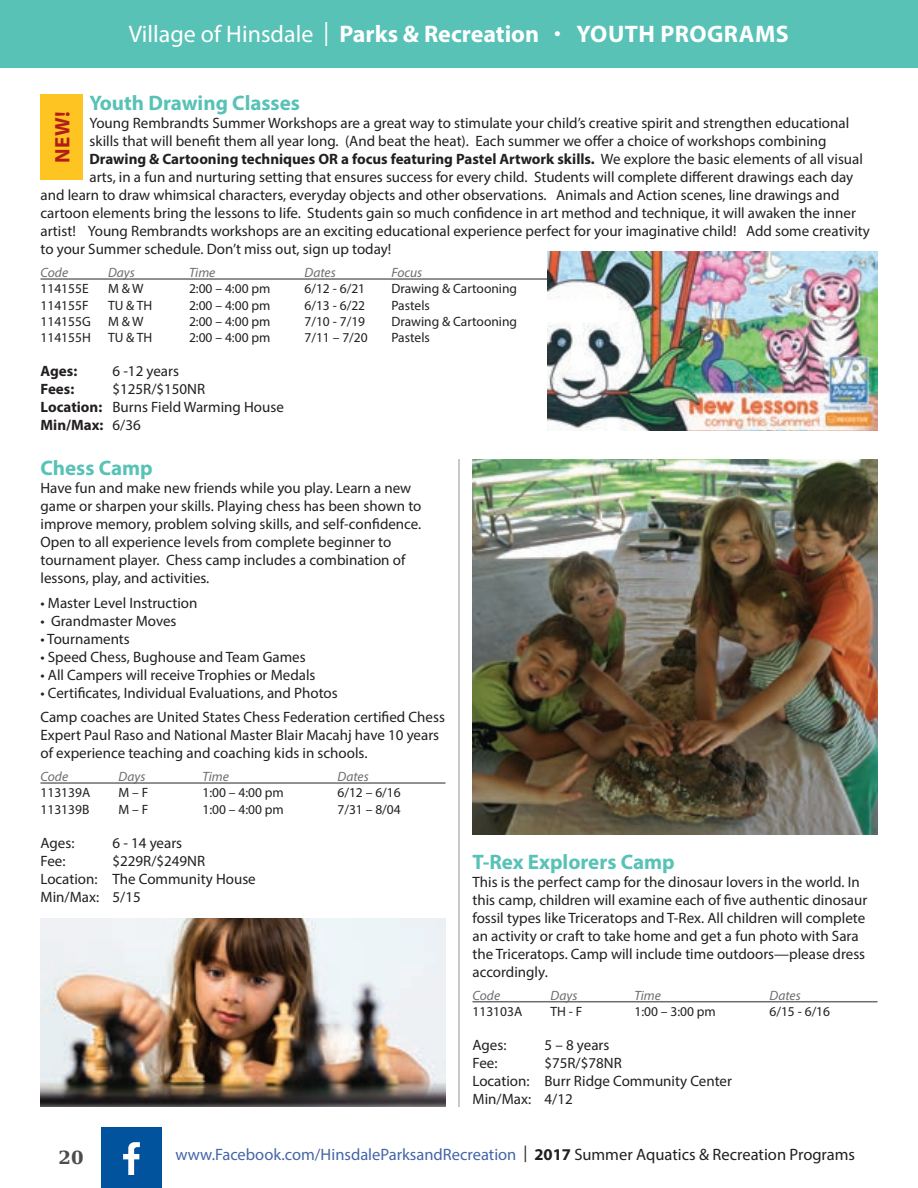
<style>
.page{position:relative;width:918px;height:1188px;background:#fff}
.page>*{position:absolute;margin:0;border:0;box-sizing:border-box;transform-origin:0 0}
.Info_2___6667{font:700 24px "Myriad Pro";color:#fff}
.Activity_Title{font:700 21px "Myriad Pro";color:#58c2b6}
.Activity_Title-2{font:700 21px "Myriad Pro";color:#b41d15}
.t1{font:700 18px "DejaVu Serif";color:#4b4c4d}
.t2{font:16.5px "Myriad Pro";color:#4465a8}
.Body_Text{font:15px/18px "Myriad Pro";color:#231f20}
.Info_2___6667-2{font:15px "Myriad Pro";color:#231f20}
.Body_Text-2{font:700 15px "Myriad Pro";color:#231f20}
.Info_2___6667-3{font:700 15px "Myriad Pro";color:#231f20}
.Course_Info-1__5_col{font:13.5px "Myriad Pro";color:#231f20}
.Course_Info-2__4_col{font:13.5px "Myriad Pro";color:#231f20}
.Course_Info_Bar-2__4{font:italic 13.5px "Myriad Pro";color:#6c6d70}
.Course_Info_Bar-1__5{font:italic 13.5px "Myriad Pro";color:#6c6d70}
.s1{font-weight:400}
.s2{font-weight:700}
.s3{color:#231f20}
.s4{font-weight:700;color:#231f20}
</style>
<div class="page">
<hr style="left:459px;top:459px;width:1px;height:648px;background:#939598">
<div style="left:101px;top:1127px;width:61px;height:61px;background:#01539e"></div>
<svg style="left:123px;top:1142px;width:17px;height:33px"></svg>
<div style="left:0;top:0;width:918px;height:68px;background:#58c2b6"></div>
<hr style="left:40px;top:782px;width:406px;height:2px;background:#6c6d70">
<hr style="left:472px;top:1001px;width:406px;height:1px;background:#6c6d70">
<hr style="left:40px;top:278px;width:838px;height:2px;background:#6c6d70">
<img style="left:548px;top:252px;width:330px;height:178px">
<img style="left:472px;top:459px;width:406px;height:376px">
<img style="left:40px;top:918px;width:406px;height:189px">
<div style="left:40px;top:94px;width:43px;height:86px;background:#fec422"></div>
<p class="Info_2___6667" style="left:129px;top:18px;width:661px"><span class="s1">Village of Hinsdale |</span> Parks &amp; Recreation <span class="s1">•</span> YOUTH PROGRAMS</p>
<p class="Activity_Title" style="left:89px;top:89px;width:212px">Youth Drawing Classes</p>
<p class="Body_Text" style="left:89px;top:114px;width:761px">Young Rembrandts Summer Workshops are a great way to stimulate your child’s creative spirit and strengthen educational</p>
<p class="Body_Text" style="left:89px;top:132px;width:739px">skills that will benefit them all year long. (And beat the heat). Each summer we offer a choice of workshops combining</p>
<p class="Body_Text-2" style="left:89px;top:149px;width:775px">Drawing &amp; Cartooning techniques OR a focus featuring Pastel Artwork skills. <span class="s1">We explore the basic elements of all visual</span></p>
<p class="Body_Text" style="left:89px;top:168px;width:765px">arts, in a fun and nurturing setting that ensures success for every child. Students will complete different drawings each day</p>
<p class="Body_Text" style="left:40px;top:186px;width:801px">and learn to draw whimsical characters, everyday objects and other observations. Animals and Action scenes, line drawings and</p>
<p class="Body_Text" style="left:40px;top:204px;width:817px">cartoon elements bring the lessons to life. Students gain so much confidence in art method and technique, it will awaken the inner</p>
<p class="Body_Text" style="left:40px;top:222px;width:831px">artist! Young Rembrandts workshops are an exciting educational experience perfect for your imaginative child! Add some creativity</p>
<p class="Body_Text" style="left:40px;top:240px;width:352px">to your Summer schedule. Don’t miss out, sign up today!</p>
<p class="Course_Info_Bar-1__5" style="left:40px;top:264px;width:29px">Code</p>
<p class="Course_Info_Bar-1__5" style="left:108px;top:264px;width:28px">Days</p>
<p class="Course_Info_Bar-1__5" style="left:189px;top:264px;width:28px">Time</p>
<p class="Course_Info_Bar-1__5" style="left:305px;top:264px;width:33px">Dates</p>
<p class="Course_Info_Bar-1__5" style="left:392px;top:264px;width:32px">Focus</p>
<p class="Course_Info-1__5_col" style="left:40px;top:281px;width:50px">114155E</p>
<p class="Course_Info-1__5_col" style="left:108px;top:281px;width:37px">M &amp; W</p>
<p class="Course_Info-1__5_col" style="left:189px;top:281px;width:83px">2:00 – 4:00 pm</p>
<p class="Course_Info-1__5_col" style="left:305px;top:281px;width:62px">6/12 - 6/21</p>
<p class="Course_Info-1__5_col" style="left:392px;top:281px;width:127px">Drawing &amp; Cartooning</p>
<p class="Course_Info-1__5_col" style="left:40px;top:297px;width:50px">114155F</p>
<p class="Course_Info-1__5_col" style="left:108px;top:297px;width:46px">TU &amp; TH</p>
<p class="Course_Info-1__5_col" style="left:189px;top:297px;width:83px">2:00 – 4:00 pm</p>
<p class="Course_Info-1__5_col" style="left:305px;top:297px;width:62px">6/13 - 6/22</p>
<p class="Course_Info-1__5_col" style="left:392px;top:297px;width:40px">Pastels</p>
<p class="Course_Info-1__5_col" style="left:40px;top:313px;width:52px">114155G</p>
<p class="Course_Info-1__5_col" style="left:108px;top:313px;width:37px">M &amp; W</p>
<p class="Course_Info-1__5_col" style="left:189px;top:313px;width:83px">2:00 – 4:00 pm</p>
<p class="Course_Info-1__5_col" style="left:305px;top:313px;width:62px">7/10 - 7/19</p>
<p class="Course_Info-1__5_col" style="left:392px;top:313px;width:127px">Drawing &amp; Cartooning</p>
<p class="Course_Info-1__5_col" style="left:40px;top:329px;width:52px">114155H</p>
<p class="Course_Info-1__5_col" style="left:108px;top:329px;width:46px">TU &amp; TH</p>
<p class="Course_Info-1__5_col" style="left:189px;top:329px;width:83px">2:00 – 4:00 pm</p>
<p class="Course_Info-1__5_col" style="left:305px;top:329px;width:65px">7/11 – 7/20</p>
<p class="Course_Info-1__5_col" style="left:392px;top:329px;width:40px">Pastels</p>
<p class="Info_2___6667-3" style="left:40px;top:361px;width:38px">Ages:</p>
<p class="Info_2___6667-2" style="left:112px;top:362px;width:68px">6 -12 years</p>
<p class="Info_2___6667-3" style="left:40px;top:379px;width:35px">Fees:</p>
<p class="Info_2___6667-2" style="left:112px;top:380px;width:94px">$125R/$150NR</p>
<p class="Info_2___6667-2" style="left:40px;top:398px;width:245px"><span class="s2">Location:</span> Burns Field Warming House</p>
<p class="Info_2___6667-3" style="left:40px;top:415px;width:102px">Min/Max: <span class="s1">6/36</span></p>
<p class="Activity_Title-2" style="left:49px;top:163px;width:53px;rotate:-90deg">NEW!</p>
<p class="Activity_Title" style="left:40px;top:454px;width:114px">Chess Camp</p>
<p class="Body_Text" style="left:40px;top:478px;width:382px">Have fun and make new friends while you play. Learn a new game or sharpen your skills. Playing chess has been shown to improve memory, problem solving skills, and self-confidence.<br>Open to all experience levels from complete beginner to tournament player. Chess camp includes a combination of lessons, play, and activities.</p>
<p class="Body_Text" style="left:40px;top:593px;width:158px">• Master Level Instruction</p>
<p class="Body_Text" style="left:40px;top:611px;width:138px">• Grandmaster Moves</p>
<p class="Body_Text" style="left:40px;top:629px;width:91px">• Tournaments</p>
<p class="Body_Text" style="left:40px;top:647px;width:267px">• Speed Chess, Bughouse and Team Games</p>
<p class="Body_Text" style="left:40px;top:665px;width:277px">• All Campers will receive Trophies or Medals</p>
<p class="Body_Text" style="left:40px;top:683px;width:299px">• Certificates, Individual Evaluations, and Photos</p>
<p class="Body_Text" style="left:40px;top:708px;width:406px">Camp coaches are United States Chess Federation certified Chess<br>Expert Paul Raso and National Master Blair Macahj have 10 years of experience teaching and coaching kids in schools.</p>
<p class="Course_Info_Bar-2__4" style="left:40px;top:768px;width:29px">Code</p>
<p class="Course_Info_Bar-2__4" style="left:119px;top:768px;width:28px">Days</p>
<p class="Course_Info_Bar-2__4" style="left:202px;top:768px;width:28px">Time</p>
<p class="Course_Info_Bar-2__4" style="left:338px;top:768px;width:33px">Dates</p>
<p class="Course_Info-2__4_col" style="left:40px;top:785px;width:51px">113139A</p>
<p class="Course_Info-2__4_col" style="left:119px;top:785px;width:31px">M – F</p>
<p class="Course_Info-2__4_col" style="left:202px;top:785px;width:83px">1:00 – 4:00 pm</p>
<p class="Course_Info-2__4_col" style="left:338px;top:785px;width:65px">6/12 – 6/16</p>
<p class="Course_Info-2__4_col" style="left:40px;top:801px;width:50px">113139B</p>
<p class="Course_Info-2__4_col" style="left:119px;top:801px;width:31px">M – F</p>
<p class="Course_Info-2__4_col" style="left:202px;top:801px;width:83px">1:00 – 4:00 pm</p>
<p class="Course_Info-2__4_col" style="left:338px;top:801px;width:65px">7/31 – 8/04</p>
<p class="Info_2___6667-2" style="left:40px;top:834px;width:35px">Ages:</p>
<p class="Info_2___6667-2" style="left:112px;top:834px;width:71px">6 - 14 years</p>
<p class="Info_2___6667-2" style="left:40px;top:852px;width:26px">Fee:</p>
<p class="Info_2___6667-2" style="left:112px;top:852px;width:94px">$229R/$249NR</p>
<p class="Info_2___6667-2" style="left:40px;top:870px;width:217px">Location: The Community House</p>
<p class="Info_2___6667-2" style="left:40px;top:888px;width:102px">Min/Max: 5/15</p>
<p class="Activity_Title" style="left:472px;top:848px;width:204px">T-Rex Explorers Camp</p>
<p class="Body_Text" style="left:472px;top:873px;width:396px">This is the perfect camp for the dinosaur lovers in the world. In this camp, children will examine each of five authentic dinosaur fossil types like Triceratops and T-Rex. All children will complete an activity or craft to take home and get a fun photo with Sara the Triceratops. Camp will include time outdoors—please dress accordingly.</p>
<p class="Course_Info_Bar-2__4" style="left:472px;top:987px;width:29px">Code</p>
<p class="Course_Info_Bar-2__4" style="left:551px;top:987px;width:28px">Days</p>
<p class="Course_Info_Bar-2__4" style="left:634px;top:987px;width:28px">Time</p>
<p class="Course_Info_Bar-2__4" style="left:770px;top:987px;width:33px">Dates</p>
<p class="Course_Info-2__4_col" style="left:472px;top:1003px;width:51px">113103A</p>
<p class="Course_Info-2__4_col" style="left:551px;top:1003px;width:33px">TH - F</p>
<p class="Course_Info-2__4_col" style="left:634px;top:1003px;width:83px">1:00 – 3:00 pm</p>
<p class="Course_Info-2__4_col" style="left:770px;top:1003px;width:62px">6/15 - 6/16</p>
<p class="Info_2___6667-2" style="left:472px;top:1036px;width:35px">Ages:</p>
<p class="Info_2___6667-2" style="left:544px;top:1036px;width:66px">5 – 8 years</p>
<p class="Info_2___6667-2" style="left:472px;top:1054px;width:26px">Fee:</p>
<p class="Info_2___6667-2" style="left:544px;top:1054px;width:79px">$75R/$78NR</p>
<p class="Info_2___6667-2" style="left:472px;top:1072px;width:261px">Location: Burr Ridge Community Center</p>
<p class="Info_2___6667-2" style="left:472px;top:1090px;width:102px">Min/Max: 4/12</p>
<p class="t1" style="left:58px;top:1142px;width:27px">20</p>
<p class="t2" style="left:176px;top:1144px;width:681px">www.Facebook.com/HinsdaleParksandRecreation <span class="s3">|</span> <span class="s4">2017</span> <span class="s3">Summer Aquatics &amp; Recreation Programs</span></p>
</div>
